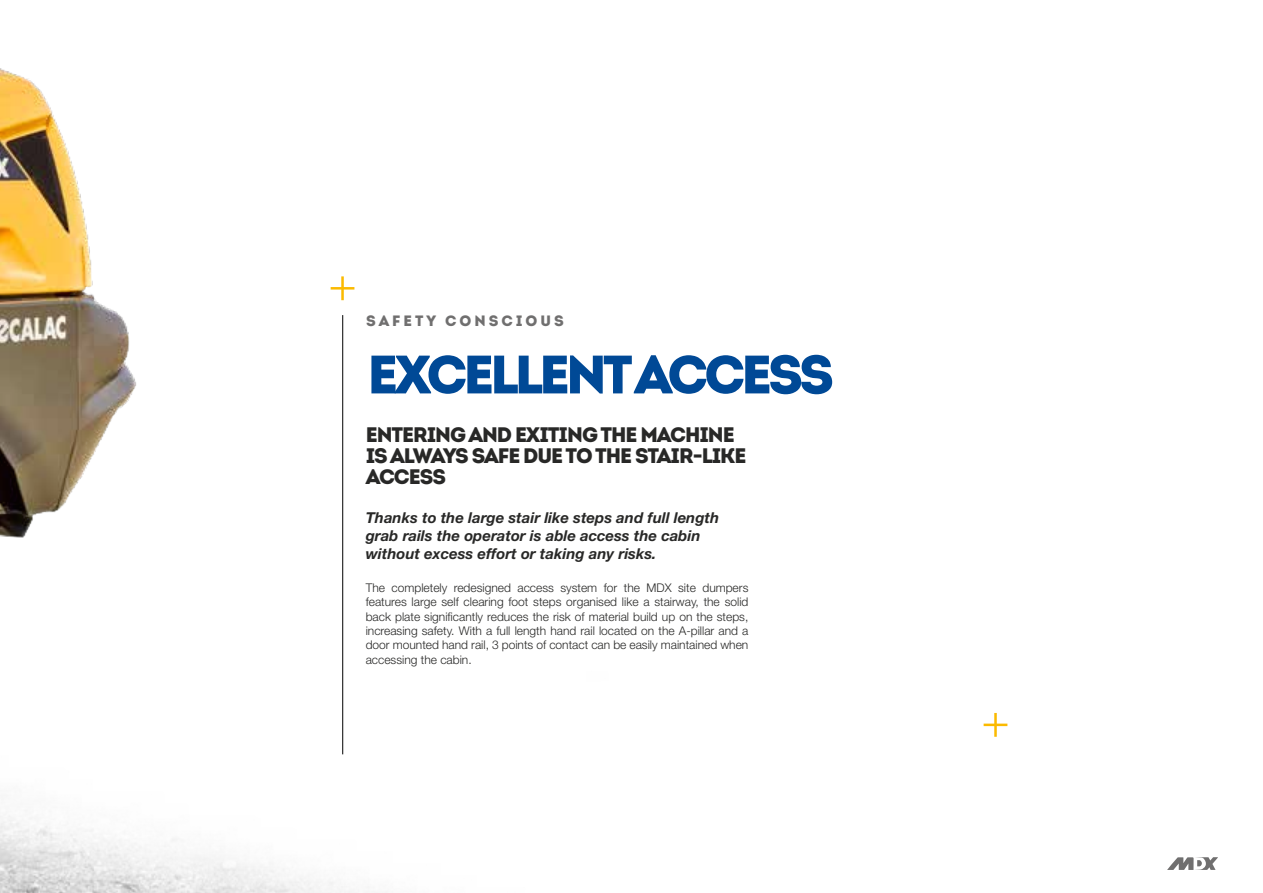
<style>
.page{position:relative;width:1263px;height:893px;background:#fff}
.page>*{position:absolute;margin:0;border:0;box-sizing:border-box;transform-origin:0 0}
.t1{font:900 54px "Intro";letter-spacing:-.075em;color:#004996}
.t2{font:900 21px/21px "Intro";letter-spacing:-.05em;color:#282827}
.t3{font:italic 700 15px/18px "Helvetica Neue LT Pro";color:#282827}
.t4{font:900 15px "Intro";letter-spacing:.2em;color:#706f6f}
.t5{font:300 12px/14.4px "Helvetica Neue LT Pro";color:#282827;text-align:justify}
</style>
<div class="page">
<img style="left:0;top:68px;width:355px;height:825px">
<hr style="left:342px;top:315px;width:1px;height:439px;background:#000">
<svg style="left:331px;top:276px;width:23px;height:24px"></svg>
<svg style="left:983px;top:713px;width:24px;height:24px"></svg>
<svg style="left:1167px;top:857px;width:51px;height:13px"></svg>
<p class="t4" style="left:366px;top:311px;width:199px">SAFETY CONSCIOUS</p>
<h1 class="t1" style="left:367px;top:339px;width:468px">EXCELLENT ACCESS</h1>
<h2 class="t2" style="left:366px;top:424px;width:382px">ENTERING AND EXITING THE MACHINE<br>IS ALWAYS SAFE DUE TO THE STAIR-LIKE<br>ACCESS</h2>
<p class="t3" style="left:366px;top:509px;width:355px">Thanks to the large stair like steps and full length grab rails the operator is able access the cabin without excess effort or taking any risks.</p>
<p class="t5" style="left:366px;top:580px;width:384px">The completely redesigned access system for the MDX site dumpers features large self clearing foot steps organised like a stairway, the solid back plate significantly reduces the risk of material build up on the steps, increasing safety. With a full length hand rail located on the A-pillar and a door mounted hand rail, 3 points of contact can be easily maintained when accessing the cabin.</p>
</div>
